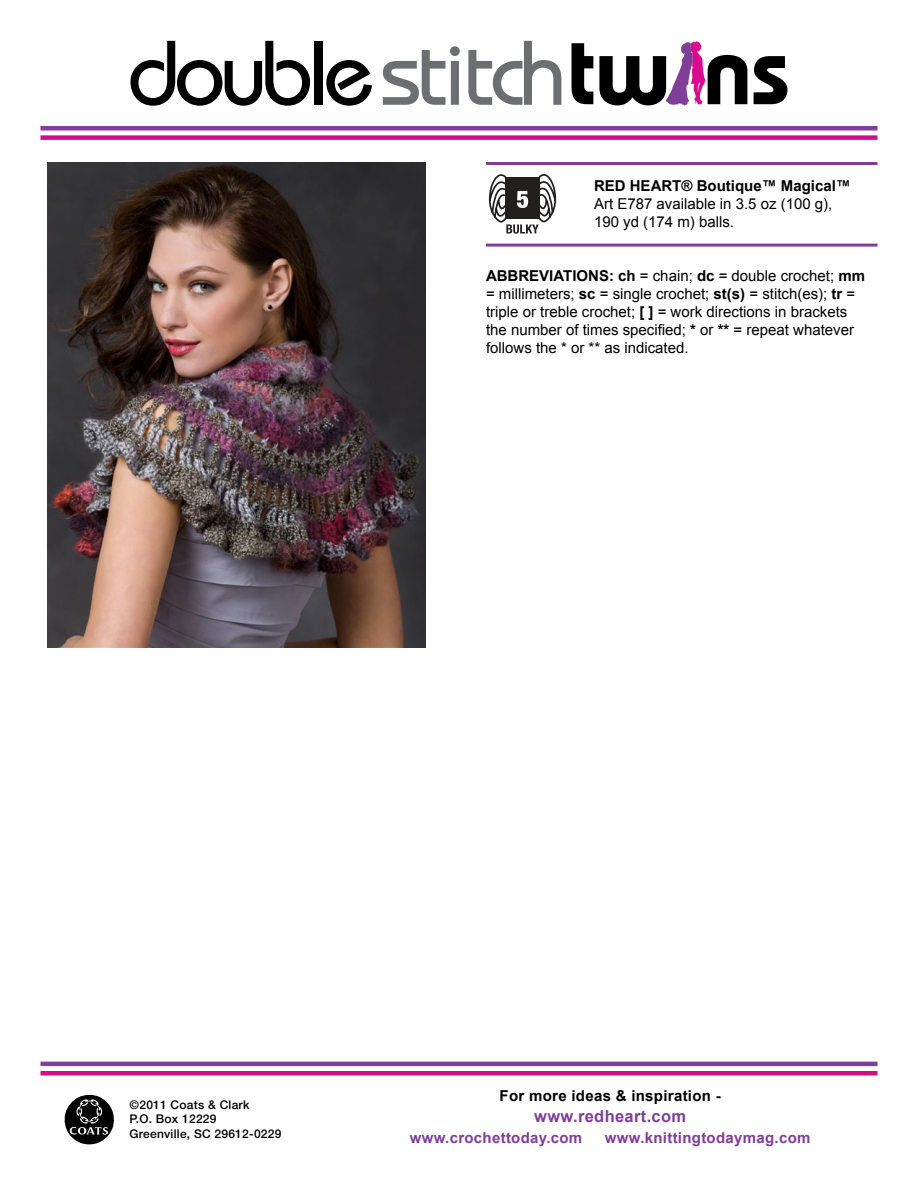
<style>
.page{position:relative;width:918px;height:1188px;background:#fff}
.page>*{position:absolute;margin:0;border:0;box-sizing:border-box;transform-origin:0 0}
.t1{font:700 16.5px "Arial";letter-spacing:.02em;color:#7f3f98}
.t2{font:15px/18px "Arial";color:#000}
.t3{font:700 15px "Arial";letter-spacing:.01em;color:#000}
.t4{font:700 15px "Arial";letter-spacing:.02em;color:#7f3f98}
.t5{font:500 12px/14.4px "Helvetica Neue";letter-spacing:.02em;color:#000}
.s1{font-weight:700}
</style>
<div class="page">
<svg style="left:64px;top:1094px;width:50px;height:51px"></svg>
<hr style="left:40px;top:126px;width:838px;height:4px;background:#7f3f98">
<div style="left:40px;top:135px;width:838px;height:5px;background:#d60c8c"></div>
<hr style="left:40px;top:1062px;width:838px;height:4px;background:#7f3f98">
<div style="left:40px;top:1071px;width:838px;height:5px;background:#d60c8c"></div>
<svg style="left:130px;top:41px;width:180px;height:65px"></svg>
<div style="left:314px;top:41px;width:8px;height:64px;background:#000"></div>
<svg style="left:326px;top:60px;width:46px;height:46px"></svg>
<svg style="left:383px;top:46px;width:77px;height:59px"></svg>
<svg style="left:468px;top:41px;width:93px;height:64px"></svg>
<svg style="left:572px;top:43px;width:21px;height:61px"></svg>
<svg style="left:754px;top:56px;width:34px;height:48px"></svg>
<svg style="left:599px;top:41px;width:148px;height:65px"></svg>
<hr style="left:486px;top:162px;width:392px;height:3px;background:#7f3f98">
<hr style="left:486px;top:244px;width:392px;height:3px;background:#7f3f98">
<svg style="left:488px;top:174px;width:69px;height:60px"></svg>
<img style="left:47px;top:162px;width:378px;height:486px">
<p class="t3" style="left:594px;top:177px;width:258px">RED HEART® Boutique™ Magical™</p>
<p class="t2" style="left:594px;top:195px;width:240px">Art E787 available in 3.5 oz (100 g),<br>190 yd (174 m) balls.</p>
<p class="t2" style="left:486px;top:267px;width:381px"><span class="s1">ABBREVIATIONS: ch</span> = chain; <span class="s1">dc</span> = double crochet; <span class="s1">mm </span>= millimeters; <span class="s1">sc</span> = single crochet; <span class="s1">st(s)</span> = stitch(es); <span class="s1">tr</span> = triple or treble crochet; <span class="s1">[ ]</span> = work directions in brackets the number of times specified; <span class="s1">*</span> or <span class="s1">**</span> = repeat whatever follows the * or ** as indicated.</p>
<p class="t5" style="left:130px;top:1097px;width:153px">©2011 Coats &amp; Clark<br>P.O. Box 12229<br>Greenville, SC 29612-0229</p>
<p class="t3" style="left:500px;top:1088px;width:223px">For more ideas &amp; inspiration -</p>
<p class="t1" style="left:534px;top:1107px;width:153px">www.redheart.com</p>
<p class="t4" style="left:410px;top:1130px;width:174px">www.crochettoday.com</p>
<p class="t4" style="left:605px;top:1130px;width:207px">www.knittingtodaymag.com</p>
</div>
